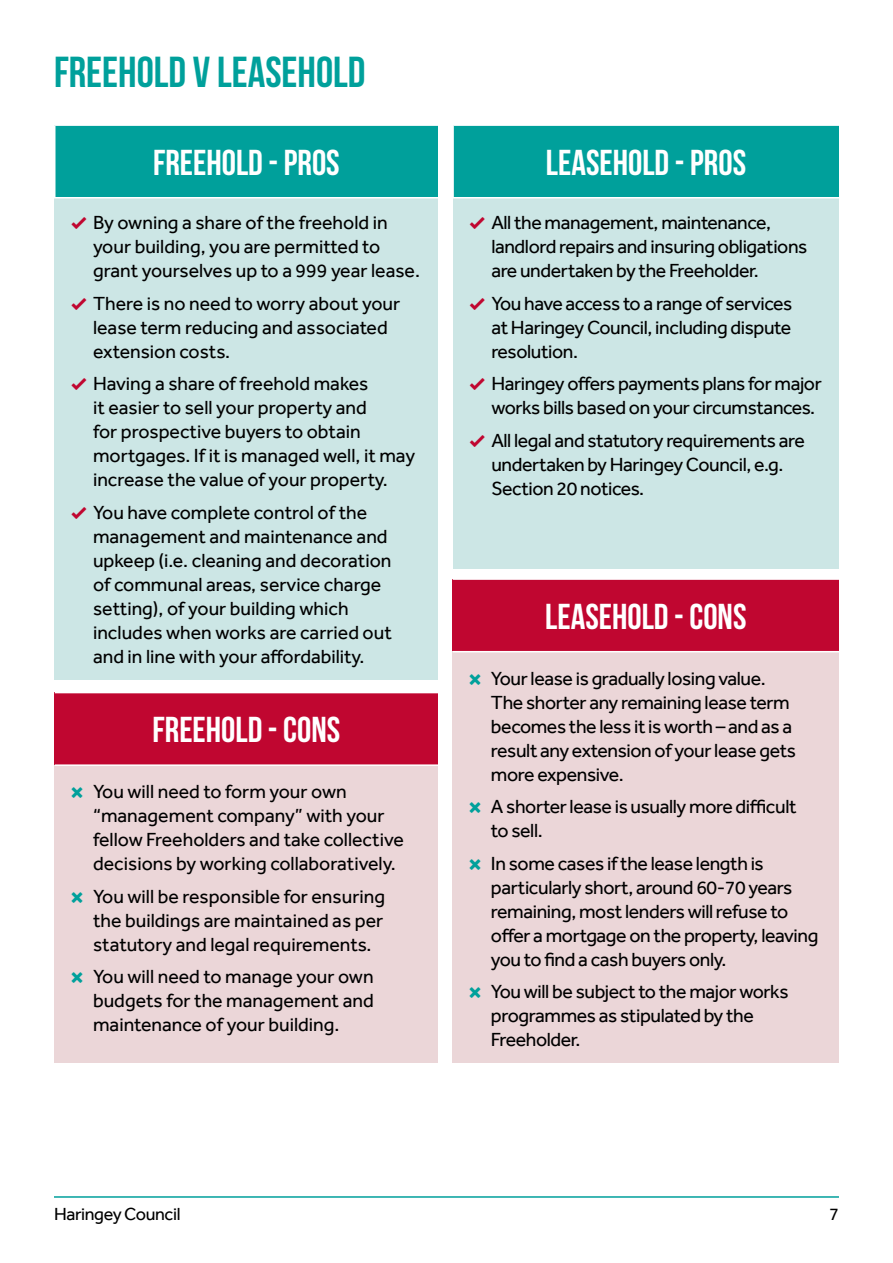
<style>
.page{position:relative;width:893px;height:1263px;background:#fff}
.page>*{position:absolute;margin:0;border:0;box-sizing:border-box;transform-origin:0 0}
.t1{font:700 43.35px "Bebas Neue";color:#00a09b}
.t2{font:700 36px "Bebas Neue";color:#fff}
.t3{font:19.5px/24px "Effra";letter-spacing:-.02em;color:#000}
.t4{font:19.5px/24px "Effra";color:#000}
.t5{font:18px "Effra";letter-spacing:-.02em;color:#000}
.s1{font-family:"ticksandcrosses";font-size:16.5px;color:#c00630}
.s2{font-family:"ticksandcrosses";font-size:18px;color:#00a09b}
</style>
<div class="page">
<hr style="left:54px;top:1196px;width:785px;height:2px;background:#00a09b">
<div style="left:55px;top:125px;width:383px;height:73px;background:#00a09b"></div>
<div style="left:55px;top:198px;width:383px;height:482px;background:#cce6e5"></div>
<hr style="left:54px;top:124px;width:384px;height:2px;background:#fff">
<hr style="left:54px;top:126px;width:2px;height:71px;background:#fff">
<hr style="left:54px;top:197px;width:384px;height:1px;background:#fff">
<div style="left:55px;top:692px;width:383px;height:73px;background:#c00630"></div>
<div style="left:55px;top:765px;width:383px;height:298px;background:#ebd6d8"></div>
<hr style="left:55px;top:692px;width:383px;height:1px;background:#fff">
<hr style="left:55px;top:764px;width:383px;height:2px;background:#fff">
<div style="left:453px;top:125px;width:386px;height:73px;background:#00a09b"></div>
<div style="left:453px;top:198px;width:386px;height:371px;background:#cce6e5"></div>
<hr style="left:452px;top:124px;width:387px;height:2px;background:#fff">
<hr style="left:452px;top:126px;width:2px;height:71px;background:#fff">
<hr style="left:452px;top:197px;width:387px;height:1px;background:#fff">
<div style="left:453px;top:579px;width:386px;height:73px;background:#c00630"></div>
<div style="left:453px;top:652px;width:386px;height:411px;background:#ebd6d8"></div>
<hr style="left:453px;top:578px;width:386px;height:2px;background:#fff">
<hr style="left:453px;top:651px;width:386px;height:1px;background:#fff">
<h1 class="t1" style="left:54px;top:48px;width:313px">FREEHOLD V LEASEHOLD</h1>
<h2 class="t2" style="left:153px;top:143px;width:188px">FREEHOLD - PROS</h2>
<p class="t4" style="left:93px;top:211px;width:329px;text-indent:-21px"><span class="s1">b</span> By owning a share of the freehold in your building, you are permitted to grant yourselves up to a 999 year lease.</p>
<p class="t4" style="left:93px;top:291px;width:309px;text-indent:-21px"><span class="s1">b</span> There is no need to worry about your lease term reducing and associated extension costs.</p>
<p class="t4" style="left:93px;top:372px;width:324px;text-indent:-21px"><span class="s1">b</span> Having a share of freehold makes<br>it easier to sell your property and<br>for prospective buyers to obtain mortgages. If it is managed well, it may increase the value of your property.</p>
<p class="t4" style="left:93px;top:500px;width:300px;text-indent:-21px"><span class="s1">b</span> You have complete control of the management and maintenance and upkeep (i.e. cleaning and decoration of communal areas, service charge setting), of your building which includes when works are carried out and in line with your affordability.</p>
<h2 class="t2" style="left:152px;top:710px;width:189px">FREEHOLD - CONS</h2>
<p class="t4" style="left:93px;top:779px;width:312px;text-indent:-21px"><span class="s2">a</span> You will need to form your own “management company” with your fellow Freeholders and take collective decisions by working collaboratively.</p>
<p class="t3" style="left:93px;top:884px;width:293px;text-align:justify;text-indent:-21px"><span class="s2">a</span> You will be responsible for ensuring the buildings are maintained as per statutory and legal requirements.</p>
<p class="t3" style="left:93px;top:964px;width:282px;text-align:justify;text-indent:-21px"><span class="s2">a</span> You will need to manage your own budgets for the management and maintenance of your building.</p>
<h2 class="t2" style="left:546px;top:143px;width:202px">LEASEHOLD - PROS</h2>
<p class="t3" style="left:491px;top:211px;width:318px;text-indent:-21px"><span class="s1">b</span> All the management, maintenance, landlord repairs and insuring obligations are undertaken by the Freeholder.</p>
<p class="t3" style="left:491px;top:291px;width:302px;text-align:justify;text-indent:-21px"><span class="s1">b</span> You have access to a range of services at Haringey Council, including dispute resolution.</p>
<p class="t3" style="left:491px;top:372px;width:332px;text-indent:-21px"><span class="s1">b</span> Haringey offers payments plans for major works bills based on your circumstances.</p>
<p class="t3" style="left:491px;top:428px;width:315px;text-indent:-21px"><span class="s1">b</span> All legal and statutory requirements are undertaken by Haringey Council, e.g.<br>Section 20 notices.</p>
<h2 class="t2" style="left:545px;top:597px;width:203px">LEASEHOLD - CONS</h2>
<p class="t3" style="left:491px;top:666px;width:307px;text-indent:-21px"><span class="s2">a</span> Your lease is gradually losing value.<br>The shorter any remaining lease term becomes the less it is worth – and as a result any extension of your lease gets more expensive.</p>
<p class="t3" style="left:491px;top:794px;width:307px;text-indent:-21px"><span class="s2">a</span> A shorter lease is usually more difficult to sell.</p>
<p class="t3" style="left:491px;top:851px;width:329px;text-indent:-21px"><span class="s2">a</span> In some cases if the lease length is particularly short, around 60-70 years remaining, most lenders will refuse to offer a mortgage on the property, leaving you to find a cash buyers only.</p>
<p class="t3" style="left:491px;top:979px;width:299px;text-indent:-21px"><span class="s2">a</span> You will be subject to the major works programmes as stipulated by the<br>Freeholder.</p>
<p class="t5" style="left:54px;top:1203px;width:128px">Haringey Council</p>
<p class="t5" style="left:829px;top:1203px;width:11px">7</p>
</div>
